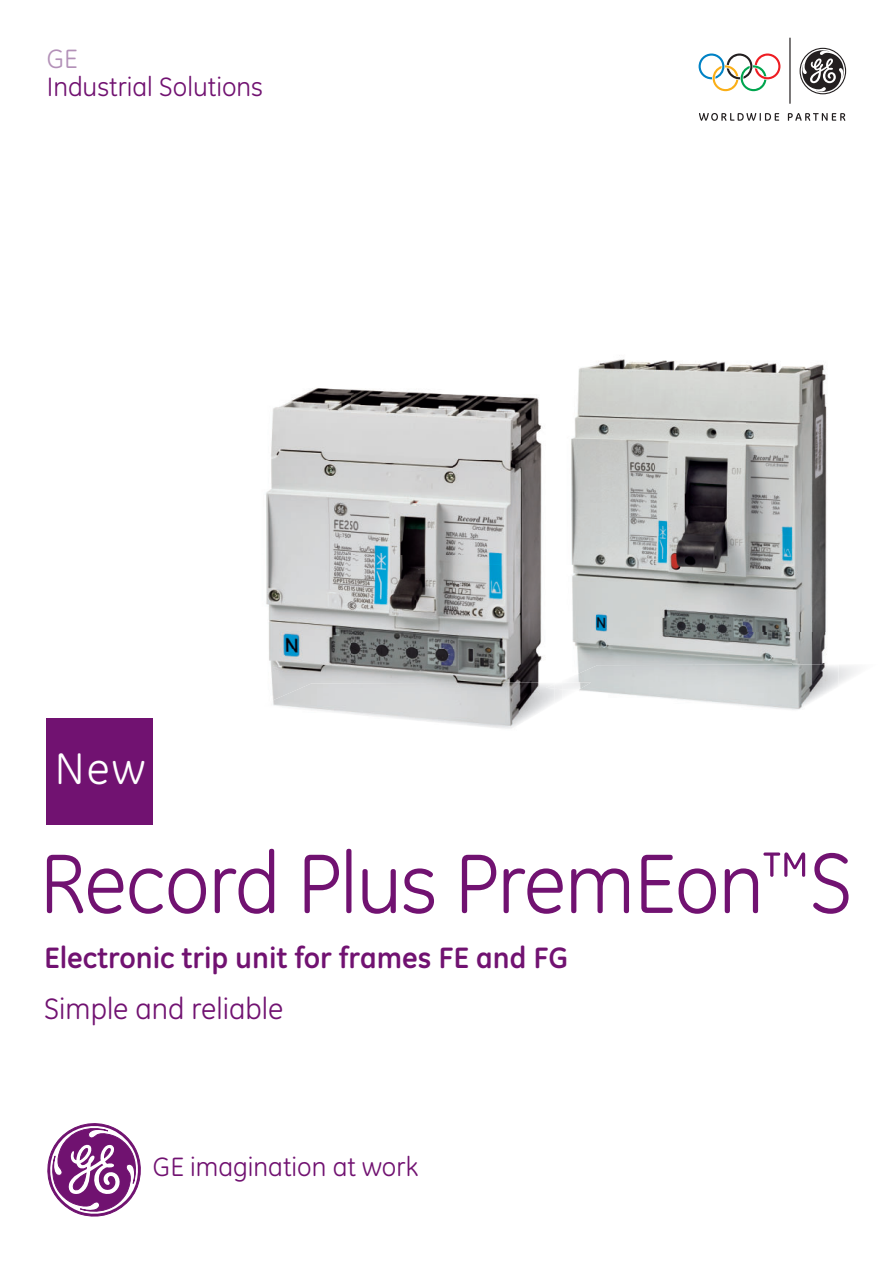
<style>
.page{position:relative;width:893px;height:1263px;background:#fff}
.page>*{position:absolute;margin:0;border:0;box-sizing:border-box;transform-origin:0 0}
.t1{font:85.5px "GE Inspira";letter-spacing:-.015em;color:#711271}
.t2{font:45px "GE Inspira";color:#fff}
.t3{font:700 30px "GE Inspira";color:#711271}
.t4{font:30px "GE Inspira";color:#711271}
.t5{font:27px "GE Inspira";color:#711271}
.t6{font:27px "GE Inspira";color:#b391b8}
.s1{font-size:87px}
</style>
<div class="page">
<svg style="left:47px;top:1123px;width:94px;height:94px"></svg>
<hr style="left:789px;top:38px;width:1px;height:66px;background:#231f20">
<svg style="left:699px;top:113px;width:80px;height:8px"></svg>
<svg style="left:788px;top:113px;width:57px;height:8px"></svg>
<svg style="left:799px;top:48px;width:47px;height:46px"></svg>
<svg style="left:698px;top:54px;width:82px;height:37px"></svg>
<img style="left:266px;top:388px;width:277px;height:295px">
<img style="left:272px;top:683px;width:282px;height:46px">
<svg style="left:546px;top:683px;width:16px;height:6px"></svg>
<img style="left:571px;top:359px;width:256px;height:274px">
<img style="left:572px;top:633px;width:220px;height:31px">
<img style="left:792px;top:633px;width:35px;height:31px">
<img style="left:562px;top:664px;width:276px;height:46px">
<img style="left:562px;top:682px;width:29px;height:9px">
<div style="left:47px;top:719px;width:106px;height:106px;background:#711271"></div>
<p class="t6" style="left:47px;top:48px;width:32px">GE</p>
<p class="t5" style="left:47px;top:77px;width:218px">Industrial Solutions</p>
<h2 class="t2" style="left:55px;top:752px;width:92px">New</h2>
<h1 class="t1" style="left:39px;top:852px;width:815px">Record Plus PremEon<sup>™</sup><span class="s1">S</span></h1>
<p class="t3" style="left:44px;top:947px;width:526px">Electronic trip unit for frames FE and FG</p>
<p class="t4" style="left:44px;top:997px;width:241px">Simple and reliable</p>
<p class="t5" style="left:153px;top:1157px;width:267px">GE imagination at work</p>
</div>
